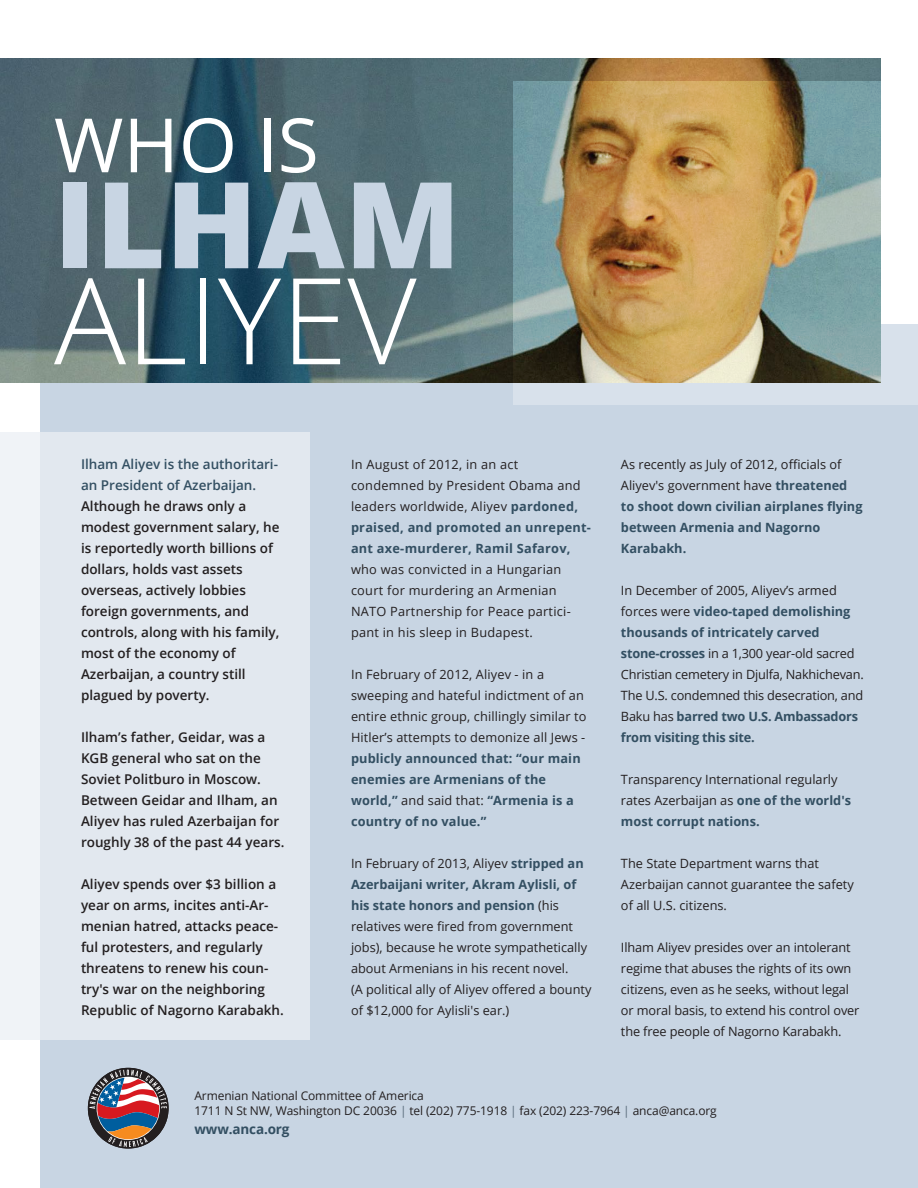
<style>
.page{position:relative;width:918px;height:1188px;background:#fff}
.page>*{position:absolute;margin:0;border:0;box-sizing:border-box;transform-origin:0 0}
.t1{font:300 120px "Open Sans";color:#fff}
.t2{font:800 120px "Open Sans";color:#c8d5e3}
.t3{font:75px "Open Sans";color:#fff}
.t4{font:600 13.5px/21px "Open Sans";color:#231f20}
.t5{font:600 13.5px/21px "Open Sans";color:#334f62}
.t6{font:700 13.5px "Open Sans";letter-spacing:-.01em;color:#334f62}
.t7{font:12.75px/21px "Open Sans";color:#231f20}
.t8{font:12.75px/21px "Open Sans";letter-spacing:.02em;color:#231f20}
.t9{font:700 12.75px/21px "Open Sans";letter-spacing:.01em;color:#334f62}
.t10{font:12px/15px "Open Sans";letter-spacing:-.01em;color:#231f20}
.s1{font-weight:700;color:#334f62}
.s2{font-weight:400;color:#231f20}
.s3{color:#5a6c7c}
</style>
<div class="page">
<div style="left:40px;top:324px;width:878px;height:864px;background:#c8d5e3"></div>
<img style="left:0;top:59px;width:880px;height:324px">
<svg style="left:513px;top:81px;width:405px;height:324px"></svg>
<div style="left:40px;top:432px;width:270px;height:608px;background:#e2e8ef"></div>
<div style="left:0;top:432px;width:40px;height:608px;background:#f0f3f7"></div>
<svg style="left:88px;top:1068px;width:81px;height:81px"></svg>
<h2 class="t3" style="left:54px;top:94px;width:266px">WHO IS</h2>
<h1 class="t2" style="left:54px;top:133px;width:408px">ILHAM</h1>
<h1 class="t1" style="left:54px;top:239px;width:364px">ALIYEV</h1>
<p class="t5" style="left:81px;top:454px;width:199px">Ilham Aliyev is the authoritari&shy;an President of Azerbaijan.</p>
<p class="t4" style="left:81px;top:496px;width:200px">Although he draws only a modest government salary, he is reportedly worth billions of dollars, holds vast assets overseas, actively lobbies foreign governments, and controls, along with his family, most of the economy of<br>Azerbaijan, a country still plagued by poverty.</p>
<p class="t4" style="left:81px;top:727px;width:205px">Ilham’s father, Geidar, was a<br>KGB general who sat on the<br>Soviet Politburo in Moscow.<br>Between Geidar and Ilham, an<br>Aliyev has ruled Azerbaijan for roughly 38 of the past 44 years.</p>
<p class="t4" style="left:81px;top:874px;width:204px">Aliyev spends over $3 billion a year on arms, incites anti-Ar&shy;menian hatred, attacks peace&shy;ful protesters, and regularly threatens to renew his coun&shy;try's war on the neighboring<br>Republic of Nagorno Karabakh.</p>
<p class="t8" style="left:351px;top:453px;width:241px">In August of 2012, in an act condemned by President Obama and leaders worldwide, Aliyev <span class="s1">pardoned, praised, and promoted an unrepent&shy;ant axe-murderer, Ramil Safarov,</span></p>
<p class="t8" style="left:351px;top:558px;width:221px">who was convicted in a Hungarian court for murdering an Armenian<br>NATO Partnership for Peace partici&shy;pant in his sleep in Budapest.</p>
<p class="t7" style="left:351px;top:663px;width:237px">In February of 2012, Aliyev - in a sweeping and hateful indictment of an entire ethnic group, chillingly similar to Hitler’s attempts to demonize all Jews -</p>
<p class="t9" style="left:351px;top:747px;width:231px">publicly announced that: “our main enemies are Armenians of the world,” <span class="s2">and said that:</span> “Armenia is a country of no value.”</p>
<p class="t7" style="left:351px;top:852px;width:242px">In February of 2013, Aliyev <span class="s1">stripped an Azerbaijani writer, Akram Aylisli, of his state honors and pension</span> (his relatives were fired from government jobs), because he wrote sympathetically about Armenians in his recent novel.<br>(A political ally of Aliyev offered a bounty of $12,000 for Aylisli's ear.)</p>
<p class="t9" style="left:621px;top:453px;width:243px"><span class="s2">As recently as July of 2012, officials of<br>Aliyev's government have</span> threatened to shoot down civilian airplanes flying between Armenia and Nagorno<br>Karabakh.</p>
<p class="t7" style="left:621px;top:579px;width:244px">In December of 2005, Aliyev’s armed forces were <span class="s1">video-taped demolishing thousands of intricately carved stone-crosses</span> in a 1,300 year-old sacred Christian cemetery in Djulfa, Nakhichevan.<br>The U.S. condemned this desecration, and Baku has <span class="s1">barred two U.S. Ambassadors from visiting this site.</span></p>
<p class="t7" style="left:621px;top:768px;width:232px">Transparency International regularly rates Azerbaijan as <span class="s1">one of the world's most corrupt nations.</span></p>
<p class="t7" style="left:621px;top:852px;width:234px">The State Department warns that<br>Azerbaijan cannot guarantee the safety of all U.S. citizens.</p>
<p class="t7" style="left:621px;top:936px;width:240px">Ilham Aliyev presides over an intolerant regime that abuses the rights of its own citizens, even as he seeks, without legal or moral basis, to extend his control over the free people of Nagorno Karabakh.</p>
<p class="t10" style="left:195px;top:1088px;width:524px">Armenian National Committee of America<br>1711 N St NW, Washington DC 20036 <span class="s3">|</span> tel (202) 775-1918 <span class="s3">|</span> fax (202) 223-7964 <span class="s3">|</span> anca@anca.org</p>
<p class="t6" style="left:195px;top:1120px;width:97px">www.anca.org</p>
</div>
